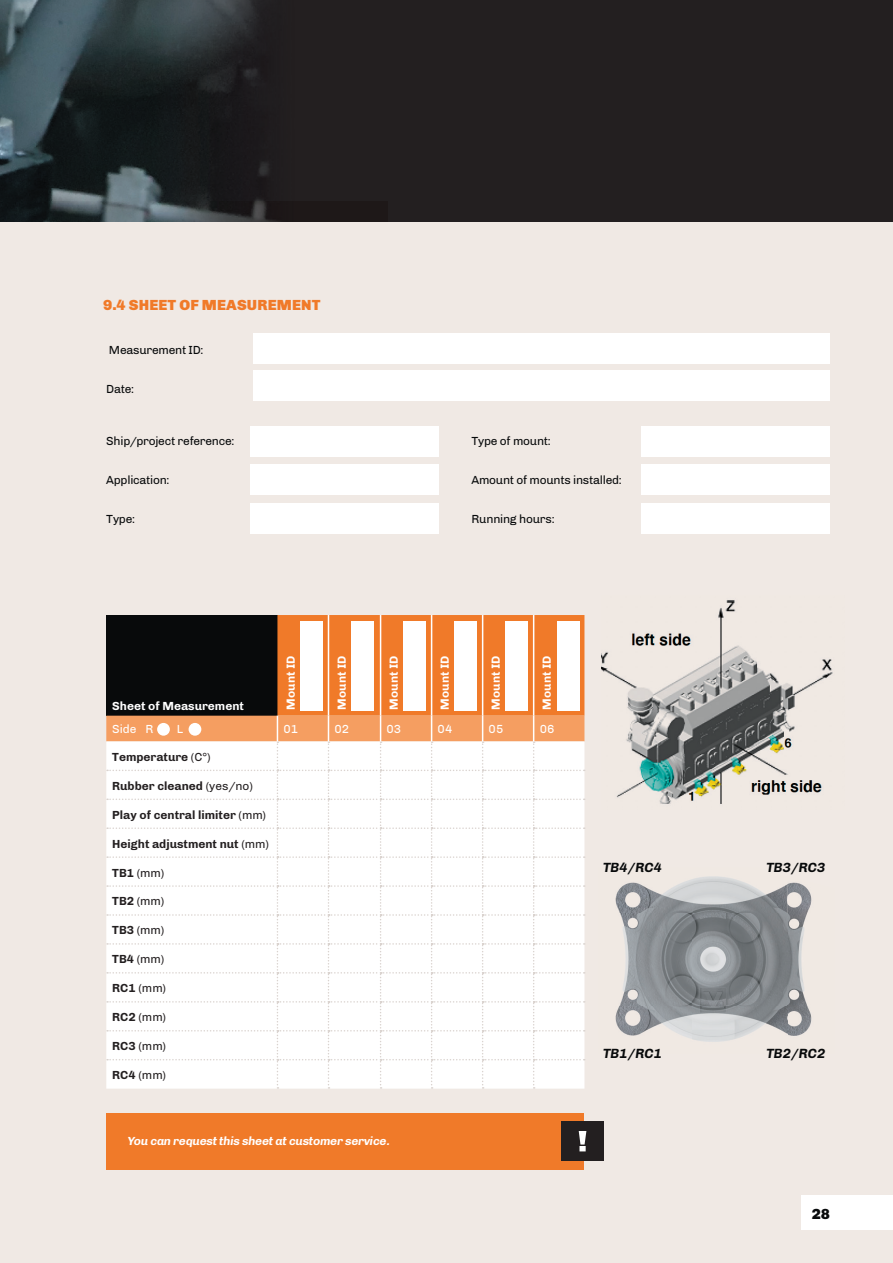
<style>
.page{position:relative;width:893px;height:1263px;background:#fff}
.page>*{position:absolute;margin:0;border:0;box-sizing:border-box;transform-origin:0 0}
.t1{font:900 15px "Chivo";letter-spacing:.01em;color:#f07a29}
.t2{font:900 15px "Chivo";color:#080a0b}
.t3{font:italic 700 13.65px "Chivo";color:#080a0b}
.t4{font:12px "Chivo";letter-spacing:-.02em;color:#080a0b}
.t5{font:700 12px "Chivo";color:#231f20}
.t6{font:700 12px "Chivo";color:#fff}
.t7{font:12px "Chivo";color:#231f20}
.t8{font:italic 700 12px "Chivo";letter-spacing:-.02em;color:#fff}
.t9{font:12px "Chivo";color:#fff}
.s1{font-weight:400}
.s2{font-weight:700}
</style>
<div class="page">
<div style="left:0;top:201px;width:893px;height:1062px;background:#f0e9e4"></div>
<div style="left:253px;top:333px;width:576px;height:30px;background:#fff"></div>
<div style="left:253px;top:370px;width:576px;height:31px;background:#fff"></div>
<div style="left:0;top:0;width:893px;height:221px;background:#231f20"></div>
<img style="left:0;top:0;width:268px;height:201px">
<img style="left:0;top:201px;width:279px;height:20px">
<img style="left:601px;top:600px;width:232px;height:204px">
<svg style="left:106px;top:615px;width:479px;height:474px;background:#e8d9cf"></svg>
<div style="left:300px;top:621px;width:23px;height:90px;background:#fff"></div>
<div style="left:351px;top:621px;width:23px;height:90px;background:#fff"></div>
<div style="left:403px;top:621px;width:23px;height:90px;background:#fff"></div>
<div style="left:454px;top:621px;width:23px;height:90px;background:#fff"></div>
<div style="left:505px;top:621px;width:23px;height:90px;background:#fff"></div>
<div style="left:557px;top:621px;width:23px;height:90px;background:#fff"></div>
<div style="left:157px;top:723px;width:13px;height:13px;background:#fff;border-radius:50%"></div>
<div style="left:189px;top:723px;width:12px;height:13px;background:#fff;border-radius:50%"></div>
<img style="left:615px;top:876px;width:172px;height:166px">
<img style="left:787px;top:882px;width:25px;height:154px">
<div style="left:106px;top:1113px;width:478px;height:56px;background:#f07a29"></div>
<div style="left:561px;top:1121px;width:43px;height:40px;background:#231f20"></div>
<svg style="left:579px;top:1131px;width:7px;height:20px"></svg>
<div style="left:641px;top:426px;width:188px;height:31px;background:#fff"></div>
<div style="left:641px;top:465px;width:188px;height:30px;background:#fff"></div>
<div style="left:641px;top:503px;width:188px;height:30px;background:#fff"></div>
<div style="left:251px;top:426px;width:188px;height:31px;background:#fff"></div>
<div style="left:251px;top:465px;width:188px;height:30px;background:#fff"></div>
<div style="left:251px;top:503px;width:188px;height:30px;background:#fff"></div>
<div style="left:801px;top:1195px;width:92px;height:35px;background:#fff"></div>
<p class="t1" style="left:103px;top:296px;width:219px">9.4 SHEET OF MEASUREMENT</p>
<p class="t4" style="left:109px;top:342px;width:96px">Measurement ID:</p>
<p class="t4" style="left:106px;top:381px;width:29px">Date:</p>
<p class="t4" style="left:106px;top:434px;width:130px">Ship/project reference:</p>
<p class="t4" style="left:106px;top:473px;width:65px">Application:</p>
<p class="t4" style="left:106px;top:512px;width:30px">Type:</p>
<p class="t4" style="left:471px;top:434px;width:81px">Type of mount:</p>
<p class="t4" style="left:471px;top:473px;width:152px">Amount of mounts installed:</p>
<p class="t4" style="left:471px;top:512px;width:85px">Running hours:</p>
<p class="t6" style="left:112px;top:698px;width:133px">Sheet of Measurement</p>
<p class="t6" style="left:284px;top:710px;width:56px;rotate:-90deg">Mount ID</p>
<p class="t6" style="left:335px;top:710px;width:56px;rotate:-90deg">Mount ID</p>
<p class="t6" style="left:387px;top:710px;width:56px;rotate:-90deg">Mount ID</p>
<p class="t6" style="left:438px;top:710px;width:56px;rotate:-90deg">Mount ID</p>
<p class="t6" style="left:489px;top:710px;width:56px;rotate:-90deg">Mount ID</p>
<p class="t6" style="left:540px;top:710px;width:56px;rotate:-90deg">Mount ID</p>
<p class="t9" style="left:112px;top:722px;width:43px">Side R</p>
<p class="t9" style="left:177px;top:722px;width:8px">L</p>
<p class="t9" style="left:283px;top:722px;width:16px">01</p>
<p class="t9" style="left:334px;top:722px;width:16px">02</p>
<p class="t9" style="left:387px;top:722px;width:16px">03</p>
<p class="t9" style="left:438px;top:722px;width:16px">04</p>
<p class="t9" style="left:489px;top:722px;width:16px">05</p>
<p class="t9" style="left:540px;top:722px;width:16px">06</p>
<p class="t5" style="left:112px;top:750px;width:100px">Temperature <span class="s1">(C°)</span></p>
<p class="t5" style="left:112px;top:778px;width:142px">Rubber cleaned <span class="s1">(yes/no)</span></p>
<p class="t5" style="left:112px;top:807px;width:155px">Play of central limiter <span class="s1">(mm)</span></p>
<p class="t5" style="left:112px;top:836px;width:158px">Height adjustment nut <span class="s1">(mm)</span></p>
<p class="t7" style="left:112px;top:865px;width:53px"><span class="s2">TB1</span> (mm)</p>
<p class="t7" style="left:112px;top:894px;width:53px"><span class="s2">TB2</span> (mm)</p>
<p class="t7" style="left:112px;top:923px;width:53px"><span class="s2">TB3</span> (mm)</p>
<p class="t7" style="left:112px;top:952px;width:53px"><span class="s2">TB4</span> (mm)</p>
<p class="t7" style="left:112px;top:981px;width:55px"><span class="s2">RC1</span> (mm)</p>
<p class="t7" style="left:112px;top:1010px;width:55px"><span class="s2">RC2</span> (mm)</p>
<p class="t7" style="left:112px;top:1039px;width:55px"><span class="s2">RC3</span> (mm)</p>
<p class="t7" style="left:112px;top:1068px;width:55px"><span class="s2">RC4</span> (mm)</p>
<p class="t8" style="left:128px;top:1134px;width:264px">You can request this sheet at customer service.</p>
<p class="t3" style="left:603px;top:859px;width:61px">TB4/RC4</p>
<p class="t3" style="left:766px;top:859px;width:61px">TB3/RC3</p>
<p class="t3" style="left:603px;top:1045px;width:61px">TB1/RC1</p>
<p class="t3" style="left:766px;top:1045px;width:61px">TB2/RC2</p>
<p class="t2" style="left:812px;top:1205px;width:20px">28</p>
</div>
